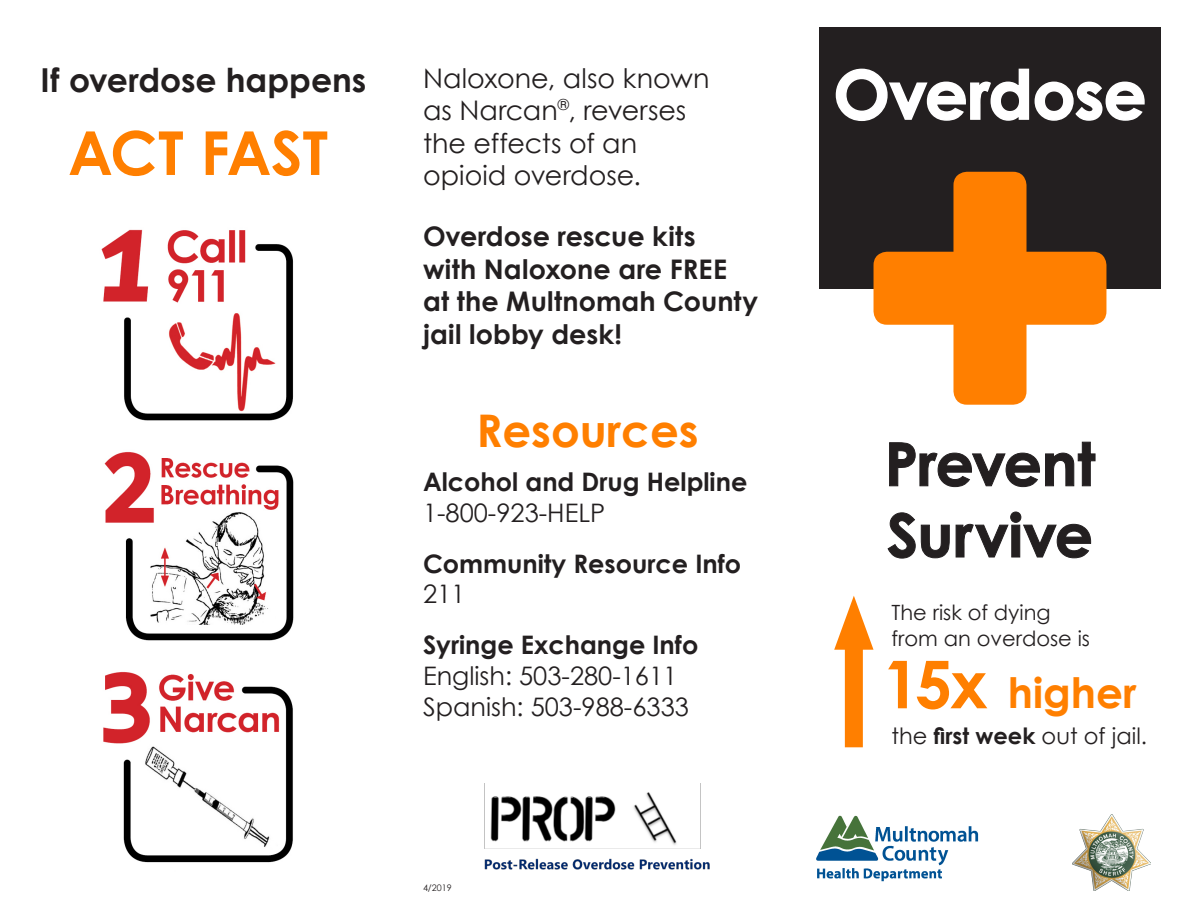
<style>
.page{position:relative;width:1188px;height:918px;background:#fff}
.page>*{position:absolute;margin:0;border:0;box-sizing:border-box;transform-origin:0 0}
.t1{font:700 67.5px "Century Gothic";letter-spacing:-.015em;color:#fff}
.t2{font:700 60.6px "Century Gothic";letter-spacing:-.01em;color:#ff7f00}
.t3{font:700 60px "Century Gothic";letter-spacing:-.01em;color:#231f20}
.t4{font:700 45px "Century Gothic";color:#ff7f00}
.t5{font:700 42px "Century Gothic";color:#ff7f00}
.t6{font:700 33px "Century Gothic";color:#231f20}
.t7{font:700 27px/32.4px "Century Gothic";color:#231f20}
.t8{font:27px/32.4px "Century Gothic";color:#231f20}
.t9{font:700 25.5px "Century Gothic";color:#231f20}
.t10{font:25.5px "Century Gothic";color:#231f20}
.t11{font:22.5px "Century Gothic";color:#231f20}
.t12{font:21px "Century Gothic";color:#231f20}
.t13{font:9px "Century Gothic";color:#231f20}
.s1{font-size:66px}
.s2{font-weight:700}
</style>
<div class="page">
<div style="left:819px;top:27px;width:342px;height:261px;background:#231f20"></div>
<svg style="left:835px;top:68px;width:310px;height:53px"></svg>
<svg style="left:889px;top:441px;width:207px;height:46px"></svg>
<img style="left:101px;top:229px;width:193px;height:192px">
<div style="left:953px;top:172px;width:74px;height:233px;background:#ff7f00;border-radius:14px"></div>
<div style="left:874px;top:252px;width:232px;height:73px;background:#ff7f00;border-radius:14px"></div>
<svg style="left:887px;top:511px;width:204px;height:48px"></svg>
<div style="left:845px;top:628px;width:18px;height:119px;background:#ff7f00"></div>
<svg style="left:834px;top:596px;width:40px;height:54px"></svg>
<img style="left:103px;top:672px;width:190px;height:191px">
<img style="left:484px;top:783px;width:226px;height:87px">
<img style="left:104px;top:452px;width:190px;height:189px">
<img style="left:1073px;top:814px;width:77px;height:77px">
<img style="left:816px;top:815px;width:162px;height:67px">
<p class="t6" style="left:40px;top:55px;width:327px">If overdose happens</p>
<p class="t8" style="left:423px;top:62px;width:288px">Naloxone, also known as Narcan<sup>®</sup>, reverses the effects of an opioid overdose.</p>
<p class="t7" style="left:423px;top:219px;width:337px">Overdose rescue kits<br>with Naloxone are FREE at the Multnomah County jail lobby desk!</p>
<p class="t2" style="left:68px;top:107px;width:262px">ACT FAST</p>
<p class="t4" style="left:476px;top:397px;width:224px">Resources</p>
<p class="t9" style="left:423px;top:463px;width:326px">Alcohol and Drug Helpline</p>
<p class="t10" style="left:423px;top:495px;width:184px">1-800-923-HELP</p>
<p class="t9" style="left:423px;top:544px;width:320px">Community Resource Info</p>
<p class="t10" style="left:423px;top:576px;width:44px">211</p>
<p class="t9" style="left:423px;top:626px;width:277px">Syringe Exchange Info</p>
<p class="t10" style="left:423px;top:658px;width:256px">English: 503-280-1611</p>
<p class="t10" style="left:423px;top:688px;width:267px">Spanish: 503-988-6333</p>
<p class="t13" style="left:423px;top:881px;width:30px">4/2019</p>
<p class="t1" style="left:833px;top:43px;width:315px">Overdose</p>
<p class="t3" style="left:885px;top:418px;width:212px">Prevent</p>
<p class="t3" style="left:887px;top:490px;width:208px">Survive</p>
<p class="t12" style="left:892px;top:598px;width:161px">The risk of dying</p>
<p class="t12" style="left:892px;top:623px;width:200px">from an overdose is</p>
<p class="t5" style="left:883px;top:661px;width:255px"><span class="s1">15x</span> higher</p>
<p class="t11" style="left:892px;top:720px;width:257px">the <span class="s2">first week</span> out of jail.</p>
</div>
